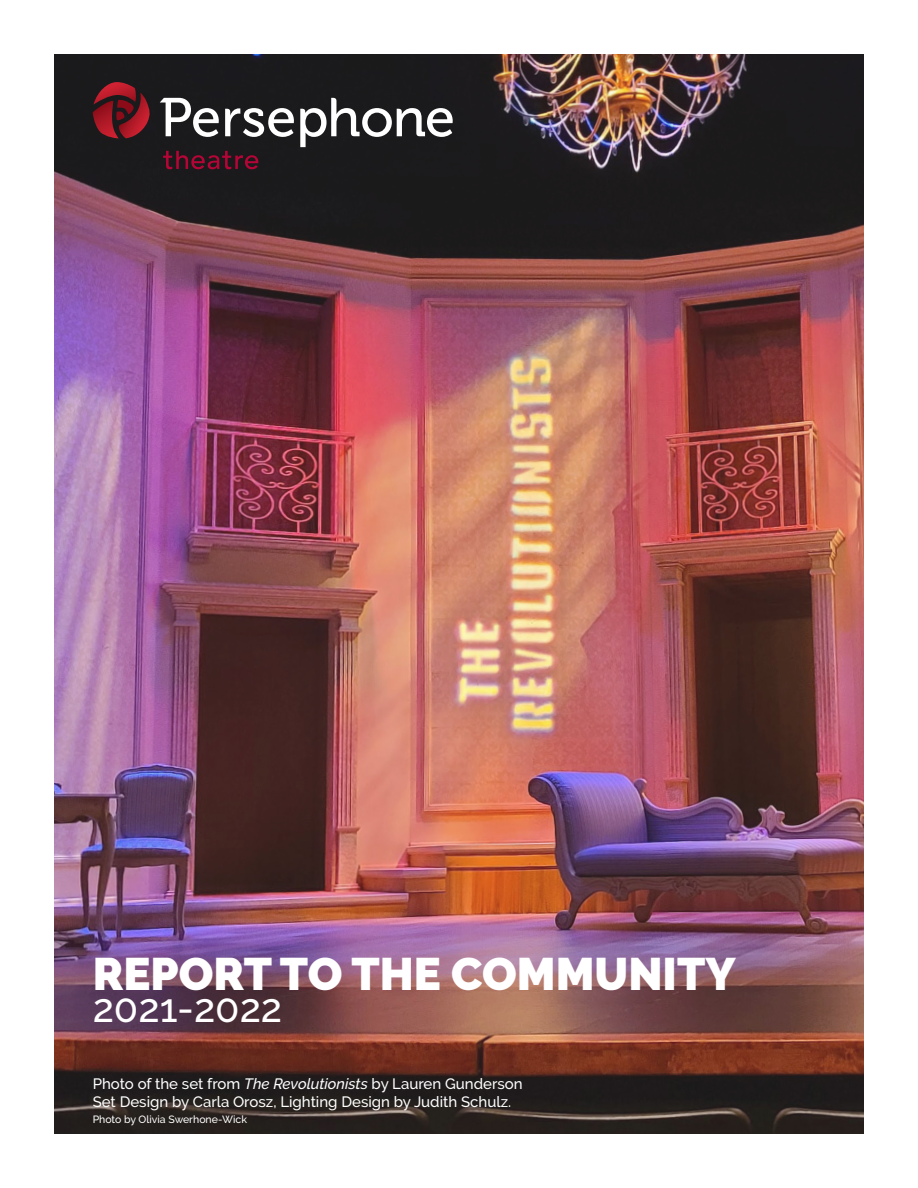
<style>
.page{position:relative;width:918px;height:1188px;background:#fff}
.page>*{position:absolute;margin:0;border:0;box-sizing:border-box;transform-origin:0 0}
.t1{font:900 45.45px "Raleway";color:#fff}
.t2{font:500 39.75px "Raleway";color:#fff}
.t3{font:500 15px/18px "Raleway";color:#fff}
.t4{font:500 10.5px "Raleway";color:#fff}
.s1{font-style:italic}
</style>
<div class="page">
<img style="left:54px;top:54px;width:810px;height:1080px">
<svg style="left:163px;top:151px;width:95px;height:18px;background:#4c1324"></svg>
<svg style="left:160px;top:98px;width:59px;height:39px"></svg>
<svg style="left:225px;top:108px;width:69px;height:29px"></svg>
<svg style="left:300px;top:98px;width:153px;height:49px"></svg>
<svg style="left:93px;top:82px;width:58px;height:56px;background:#6d1921"></svg>
<h1 class="t1" style="left:93px;top:947px;width:645px">REPORT TO THE COMMUNITY</h1>
<h2 class="t2" style="left:93px;top:985px;width:191px">2021-2022</h2>
<p class="t3" style="left:93px;top:1075px;width:432px">Photo of the set from <span class="s1">The Revolutionists</span> by Lauren Gunderson<br>Set Design by Carla Orosz, Lighting Design by Judith Schulz.</p>
<p class="t4" style="left:93px;top:1114px;width:156px">Photo by Olivia Swerhone-Wick</p>
</div>
